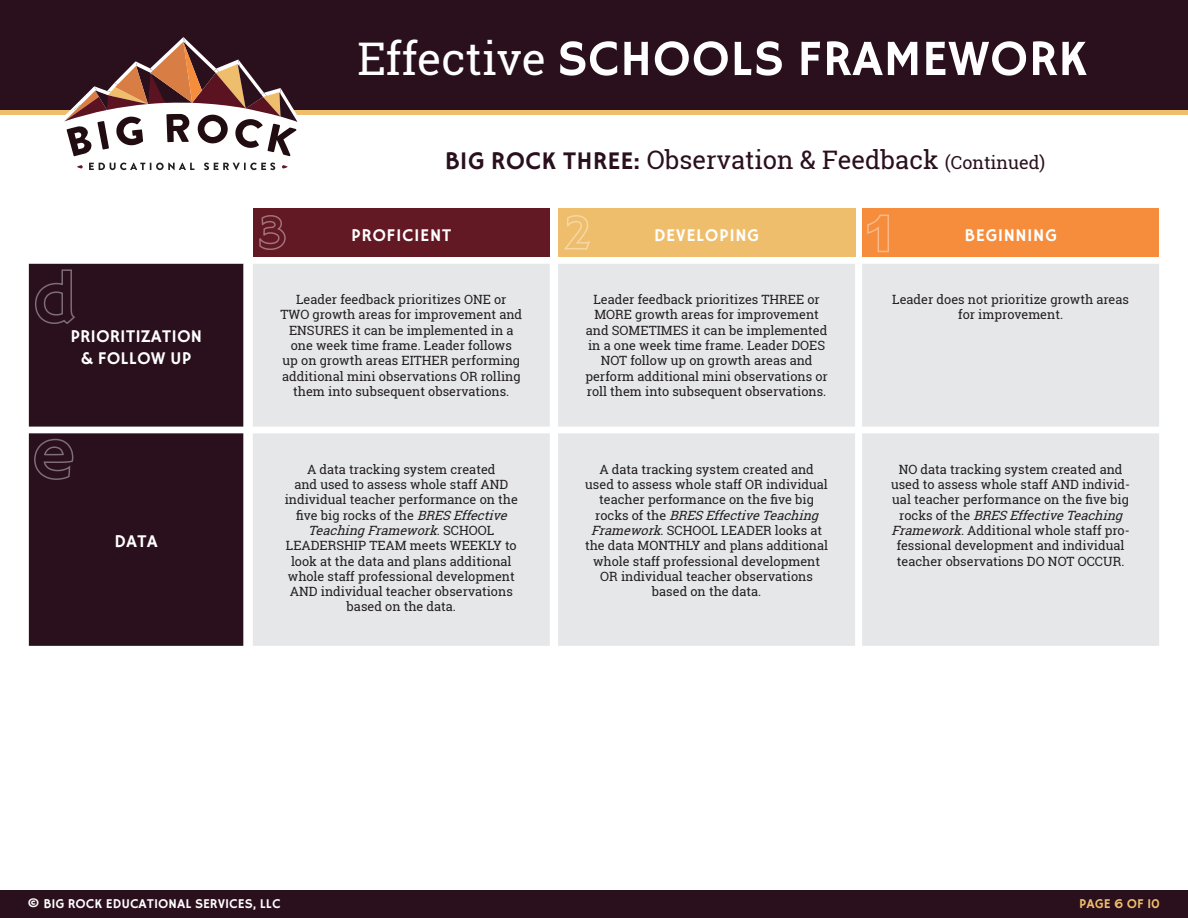
<style>
.page{position:relative;width:1188px;height:918px;background:#fff}
.page>*{position:absolute;margin:0;border:0;box-sizing:border-box;transform-origin:0 0}
.t1{font:51px "Hammersmith One";color:#fff}
.t2{font:25.5px "Roboto Slab";color:#2a0f1c}
.t3{font:18px "Hammersmith One";letter-spacing:.03em;color:#fff}
.t4{font:18px/21.6px "Hammersmith One";color:#fff;text-align:center}
.t5{font:13.5px "Hammersmith One";color:#fff}
.t6{font:13.5px "Hammersmith One";color:#efbe6d}
.t7{font:12.75px/15.3px "Roboto Slab";color:#231f20;text-align:center}
.s1{font-family:"Roboto Slab";font-size:45px}
.s2{font-family:"Hammersmith One"}
.s3{font-size:18px}
.s4{font-style:italic}
</style>
<div class="page">
<div style="left:0;top:890px;width:1187px;height:28px;background:#2a0f1c"></div>
<div style="left:0;top:0;width:1188px;height:110px;background:#2a0f1c"></div>
<div style="left:0;top:110px;width:1188px;height:5px;background:#efbe6d"></div>
<svg style="left:64px;top:37px;width:234px;height:133px"></svg>
<div style="left:253px;top:208px;width:297px;height:49px;background:#621924"></div>
<div style="left:558px;top:208px;width:297px;height:49px;background:#efbe6d"></div>
<div style="left:862px;top:208px;width:297px;height:49px;background:#f68d3c"></div>
<div style="left:29px;top:264px;width:215px;height:382px;background:#2a0f1c"></div>
<div style="left:253px;top:264px;width:906px;height:382px;background:#e6e7e9"></div>
<svg style="left:34px;top:269px;width:43px;height:56px;background:#361c28"></svg>
<svg style="left:33px;top:438px;width:41px;height:43px;background:#39202c"></svg>
<svg style="left:259px;top:215px;width:27px;height:35px"></svg>
<svg style="left:564px;top:215px;width:26px;height:35px"></svg>
<svg style="left:867px;top:214px;width:22px;height:39px"></svg>
<h1 class="t1" style="left:357px;top:31px;width:732px"><span class="s1">Effective</span> SCHOOLS FRAMEWORK</h1>
<h2 class="t2" style="left:445px;top:142px;width:602px"><span class="s2">BIG ROCK THREE:</span> Observation &amp; Feedback <span class="s3">(Continued)</span></h2>
<h3 class="t4" style="left:70px;top:327px;width:133px">PRIORITIZATION &amp; FOLLOW UP</h3>
<h3 class="t3" style="left:115px;top:532px;width:45px">DATA</h3>
<h3 class="t3" style="left:351px;top:225px;width:102px">PROFICIENT</h3>
<h3 class="t3" style="left:654px;top:225px;width:106px">DEVELOPING</h3>
<h3 class="t3" style="left:964px;top:225px;width:94px">BEGINNING</h3>
<p class="t7" style="left:280px;top:292px;width:243px">Leader feedback prioritizes ONE or TWO growth areas for improvement and ENSURES it can be implemented in a one week time frame. Leader follows<br>up on growth areas EITHER performing additional mini observations OR rolling them into subsequent observations.</p>
<p class="t7" style="left:585px;top:292px;width:244px">Leader feedback prioritizes THREE or MORE growth areas for improvement and SOMETIMES it can be implemented in a one week time frame. Leader DOES NOT follow up on growth areas and perform additional mini observations or roll them into subsequent observations.</p>
<p class="t7" style="left:892px;top:292px;width:238px">Leader does not prioritize growth areas for improvement.</p>
<p class="t7" style="left:285px;top:461px;width:235px">A data tracking system created<br>and used to assess whole staff AND individual teacher performance on the fi v e b i g r o c k s o f t h e <span class="s4">BRESEffective<br>TeachingFramework</span>. S C H O O L<br>LEADERSHIP TEAM meets WEEKLY to look at the data and plans additional whole staff professional development<br>AND individual teacher observations based on the data.</p>
<p class="t7" style="left:585px;top:461px;width:245px">A data tracking system created and used to assess whole staff OR individual teacher performance on the five big<br>r o c k s o f t h e <span class="s4">BRESEffectiveTeaching Framework</span>. SCHOOL LEADER looks at the data MONTHLY and plans additional whole staff professional development OR individual teacher observations based on the data.</p>
<p class="t7" style="left:891px;top:461px;width:241px">NO data tracking system created and used to assess whole staff AND individ&shy;ual teacher performance on the five big r o c k s o f t h e <span class="s4">BRESEffectiveTeaching Framework</span>. Additional whole staff pro&shy;fessional development and individual teacher observations DO NOT OCCUR.</p>
<p class="t5" style="left:27px;top:897px;width:255px">© BIG ROCK EDUCATIONAL SERVICES, LLC</p>
<p class="t6" style="left:1079px;top:897px;width:82px">PAGE 6 OF 10</p>
</div>
